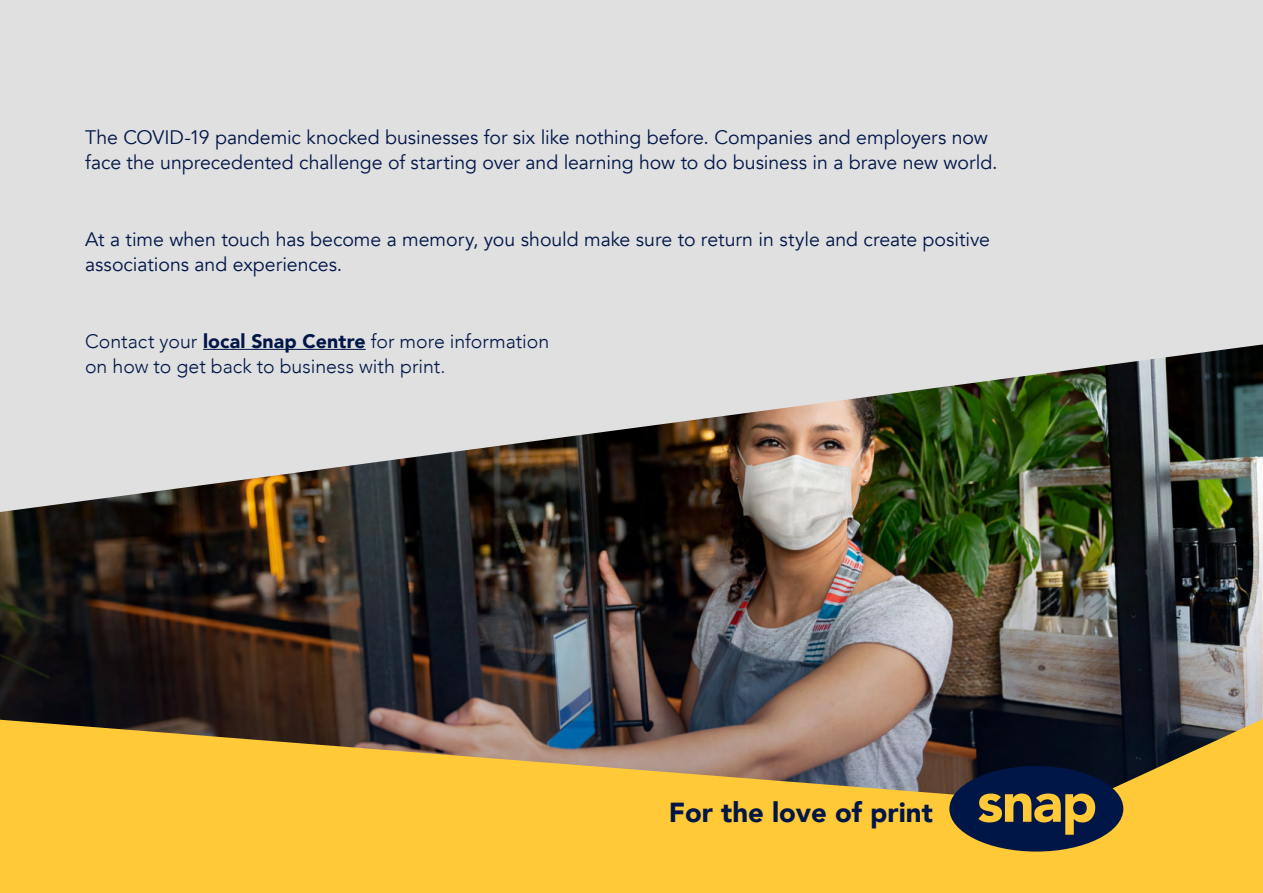
<style>
.page{position:relative;width:1263px;height:893px;background:#e0e0e1}
.page>*{position:absolute;margin:0;border:0;box-sizing:border-box;transform-origin:0 0}
.t1{font:900 27.45px "Avenir";color:#001647}
.t2{font:19.5px/25.5px "Avenir";letter-spacing:-.005em;color:#001647}
.t3{font:300 19.5px/25.5px "Avenir";color:#001647}
.s1{font-weight:900}
</style>
<div class="page">
<img style="left:203px;top:344px;width:1060px;height:49px">
<img style="left:0;top:393px;width:1263px;height:326px">
<hr style="left:203px;top:349px;width:163px;height:1px;background:#001647">
<svg style="left:0;top:719px;width:1263px;height:174px;background:#d8ac3d"></svg>
<div style="left:949px;top:766px;width:174px;height:85px;background:#001647;border-radius:50%"></div>
<svg style="left:978px;top:793px;width:117px;height:42px"></svg>
<p class="t2" style="left:85px;top:125px;width:914px">The COVID-19 pandemic knocked businesses for six like nothing before. Companies and employers now face the unprecedented challenge of starting over and learning how to do business in a brave new world.</p>
<p class="t2" style="left:85px;top:227px;width:906px">At a time when touch has become a memory, you should make sure to return in style and create positive associations and experiences.</p>
<p class="t3" style="left:85px;top:328px;width:466px">Contact your <span class="s1">local Snap Centre</span> for more information on how to get back to business with print.</p>
<h1 class="t1" style="left:669px;top:789px;width:266px">For the love of print</h1>
</div>
